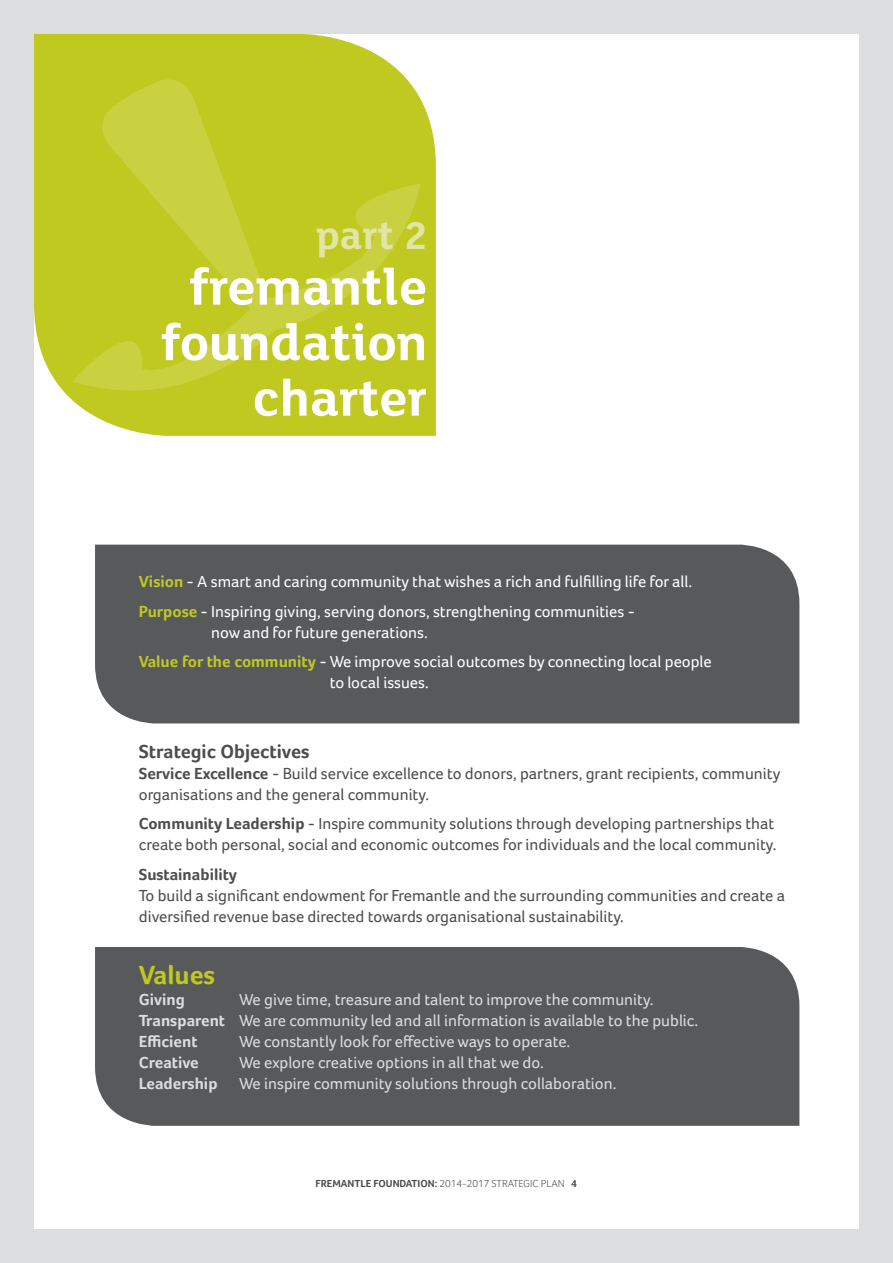
<style>
.page{position:relative;width:893px;height:1263px;background:#dcddde}
.page>*{position:absolute;margin:0;border:0;box-sizing:border-box;transform-origin:0 0}
.t1{font:700 54px/55.5px "FS Lola";color:#fff;text-align:right}
.t2{font:700 42px "FS Lola";color:#e2e5a6}
.t3{font:700 27px "Foco";color:#c0c920}
.t4{font:700 19.5px "Foco";color:#4d4d4f}
.t5{font:16.5px/21px "Foco";color:#4d4d4f}
.t6{font:16.5px/21px "Foco";color:#dcddde}
.t7{font:16.5px/29.5px "Foco";color:#fff}
.t8{font:700 16.5px "Foco";color:#dcddde}
.t9{font:700 16.5px "Foco";color:#4d4d4f}
.t10{font:300 10.5px "Foco";color:#4d4d4f}
.s1{font-weight:700;color:#c0c920}
.s2{font-weight:700}
</style>
<div class="page">
<div style="left:34px;top:34px;width:825px;height:1195px;background:#fff"></div>
<svg style="left:34px;top:34px;width:402px;height:402px;fill:#c0c920"></svg>
<svg style="left:72px;top:71px;width:349px;height:345px;background:#c2cb28"></svg>
<div style="left:95px;top:545px;width:704px;height:178px;background:#58595b"></div>
<div style="left:95px;top:947px;width:704px;height:179px;background:#58595b"></div>
<h2 class="t2" style="left:316px;top:207px;width:113px">part 2</h2>
<h1 class="t1" style="left:161px;top:257px;width:267px">fremantle foundation charter</h1>
<p class="t7" style="left:139px;top:567px;width:555px"><span class="s1">Vision</span> - A smart and caring community that wishes a rich and fulfilling life for all.<br><span class="s1">Purpose</span> - Inspiring giving, serving donors, strengthening communities -</p>
<p class="t7" style="left:139px;top:617px;width:574px;text-indent:72px">now and for future generations.<br><span class="s1">Value for the community</span> - We improve social outcomes by connecting local people</p>
<p class="t7" style="left:330px;top:668px;width:101px">to local issues.</p>
<p class="t4" style="left:139px;top:740px;width:172px">Strategic Objectives</p>
<p class="t5" style="left:139px;top:763px;width:643px"><span class="s2">Service Excellence</span> - Build service excellence to donors, partners, grant recipients, community organisations and the general community.</p>
<p class="t5" style="left:139px;top:813px;width:639px"><span class="s2">Community Leadership</span> - Inspire community solutions through developing partnerships that create both personal, social and economic outcomes for individuals and the local community.</p>
<p class="t9" style="left:139px;top:864px;width:100px">Sustainability</p>
<p class="t5" style="left:139px;top:885px;width:648px">To build a significant endowment for Fremantle and the surrounding communities and create a diversified revenue base directed towards organisational sustainability.</p>
<h3 class="t3" style="left:139px;top:959px;width:78px">Values</h3>
<p class="t8" style="left:139px;top:990px;width:48px">Giving</p>
<p class="t6" style="left:139px;top:989px;width:561px;text-indent:101px">We give time, treasure and talent to improve the community.<br><span class="s2">Transparent</span> We are community led and all information is available to the public.<br><span class="s2">Efficient</span></p>
<p class="t6" style="left:239px;top:1031px;width:332px">We constantly look for effective ways to operate.</p>
<p class="t8" style="left:139px;top:1053px;width:61px">Creative</p>
<p class="t6" style="left:239px;top:1052px;width:306px">We explore creative options in all that we do.</p>
<p class="t8" style="left:139px;top:1074px;width:80px">Leadership</p>
<p class="t6" style="left:239px;top:1073px;width:379px">We inspire community solutions through collaboration.</p>
<p class="t10" style="left:315px;top:1178px;width:263px"><span class="s2">FREMANTLE FOUNDATION:</span> 2014-2017 STRATEGIC PLAN <span class="s2">4</span></p>
</div>
